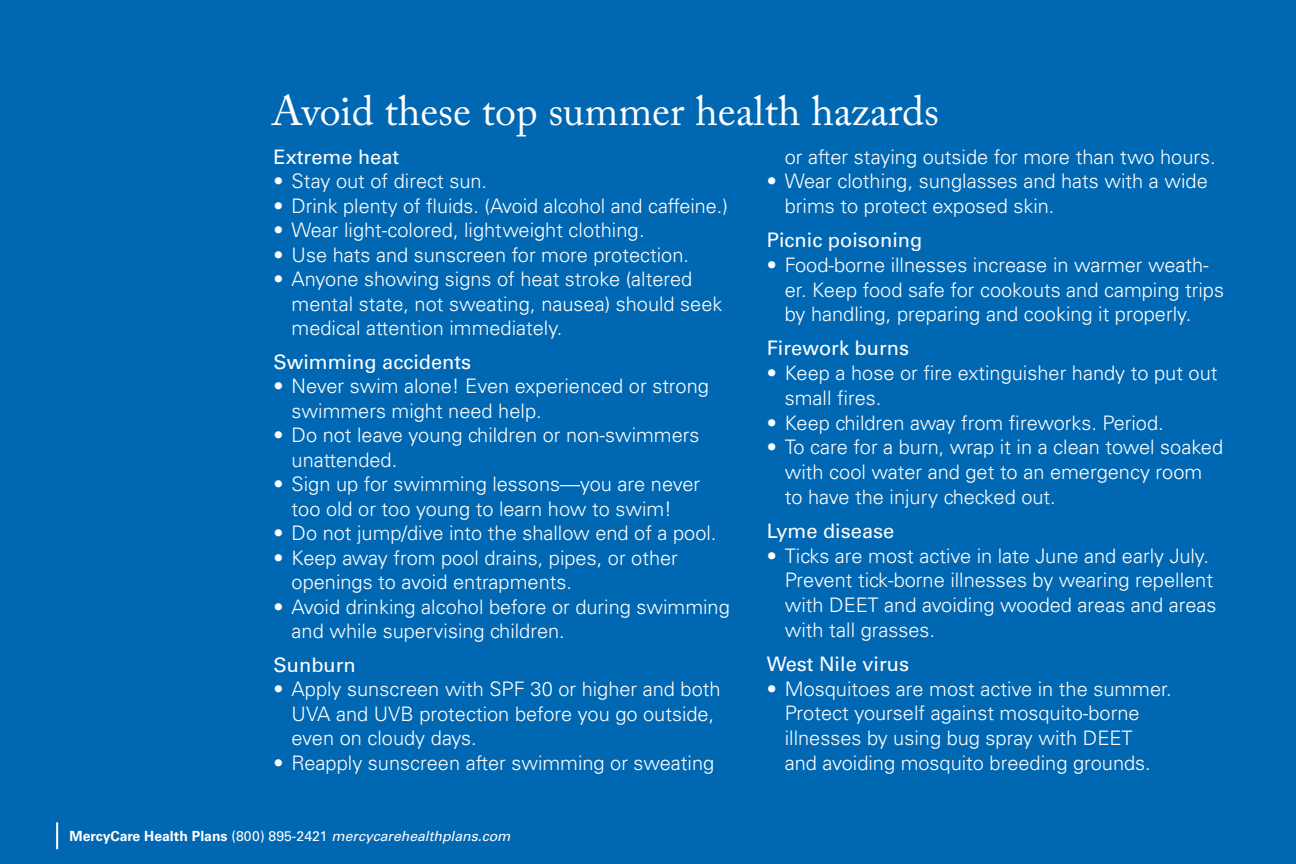
<style>
.page{position:relative;width:1296px;height:864px;background:#0067b3}
.page>*{position:absolute;margin:0;border:0;box-sizing:border-box;transform-origin:0 0}
.t1{font:42px "Adobe Caslon Pro";color:#fff}
.t2{font:300 20px/24.8px "Univers LT Std";color:#fff}
.t3{font:20px "Univers LT Std";color:#fff}
.t4{font:italic 14px "Univers LT Std";color:#fff}
.s1{font-weight:700;font-style:normal}
.s2{font-style:normal}
</style>
<div class="page">
<hr style="left:56px;top:822px;width:2px;height:27px;background:#fff">
<h1 class="t1" style="left:272px;top:86px;width:669px">Avoid these top summer health hazards</h1>
<p class="t3" style="left:274px;top:145px;width:127px">Extreme heat</p>
<p class="t2" style="left:274px;top:169px;width:215px">• Stay out of direct sun.</p>
<p class="t2" style="left:274px;top:193px;width:456px">• Drink plenty of fluids. (Avoid alcohol and caffeine.)</p>
<p class="t2" style="left:274px;top:218px;width:373px">• Wear light-colored, lightweight clothing.</p>
<p class="t2" style="left:274px;top:242px;width:417px">• Use hats and sunscreen for more protection.</p>
<p class="t2" style="left:292px;top:267px;width:432px;text-indent:-18px">• Anyone showing signs of heat stroke (altered mental state, not sweating, nausea) should seek medical attention immediately.</p>
<p class="t3" style="left:274px;top:350px;width:199px">Swimming accidents</p>
<p class="t2" style="left:292px;top:374px;width:419px;text-indent:-18px">• Never swim alone! Even experienced or strong swimmers might need help.</p>
<p class="t2" style="left:292px;top:423px;width:409px;text-indent:-18px">• Do not leave young children or non-swimmers unattended.</p>
<p class="t2" style="left:274px;top:472px;width:428px;text-align:center">• Sign up for swimming lessons—you are never too old or too young to learn how to swim!</p>
<p class="t2" style="left:274px;top:521px;width:444px">• Do not jump/dive into the shallow end of a pool.</p>
<p class="t2" style="left:292px;top:545px;width:388px;text-indent:-18px">• Keep away from pool drains, pipes, or other openings to avoid entrapments.</p>
<p class="t2" style="left:292px;top:595px;width:440px;text-indent:-18px">• Avoid drinking alcohol before or during swimming and while supervising children.</p>
<p class="t3" style="left:274px;top:653px;width:84px">Sunburn</p>
<p class="t2" style="left:292px;top:677px;width:431px;text-indent:-18px">• Apply sunscreen with SPF 30 or higher and both<br>UVA and UVB protection before you go outside, even on cloudy days.</p>
<p class="t2" style="left:274px;top:750px;width:442px">• Reapply sunscreen after swimming or sweating</p>
<p class="t4" style="left:70px;top:827px;width:442px"><span class="s1">MercyCare Health Plans</span> <span class="s2">(800) 895-2421</span> mercycarehealthplans.com</p>
<p class="t2" style="left:785px;top:144px;width:432px">or after staying outside for more than two hours.</p>
<p class="t2" style="left:785px;top:169px;width:425px;text-indent:-18px">• Wear clothing, sunglasses and hats with a wide brims to protect exposed skin.</p>
<p class="t3" style="left:767px;top:228px;width:157px">Picnic poisoning</p>
<p class="t2" style="left:785px;top:252px;width:441px;text-indent:-18px">• Food-borne illnesses increase in warmer weath&shy;er. Keep food safe for cookouts and camping trips by handling, preparing and cooking it properly.</p>
<p class="t3" style="left:767px;top:336px;width:144px">Firework burns</p>
<p class="t2" style="left:785px;top:360px;width:434px;text-indent:-18px">• Keep a hose or fire extinguisher handy to put out small fires.</p>
<p class="t2" style="left:767px;top:410px;width:398px">• Keep children away from fireworks. Period.</p>
<p class="t2" style="left:785px;top:435px;width:440px;text-indent:-18px">• To care for a burn, wrap it in a clean towel soaked with cool water and get to an emergency room to have the injury checked out.</p>
<p class="t3" style="left:767px;top:519px;width:129px">Lyme disease</p>
<p class="t2" style="left:785px;top:543px;width:433px;text-indent:-18px">• Ticks are most active in late June and early July.<br>Prevent tick-borne illnesses by wearing repellent with DEET and avoiding wooded areas and areas with tall grasses.</p>
<p class="t3" style="left:767px;top:652px;width:144px">West Nile virus</p>
<p class="t2" style="left:785px;top:676px;width:389px;text-indent:-18px">• Mosquitoes are most active in the summer.<br>Protect yourself against mosquito-borne illnesses by using bug spray with DEET<br>and avoiding mosquito breeding grounds.</p>
</div>
